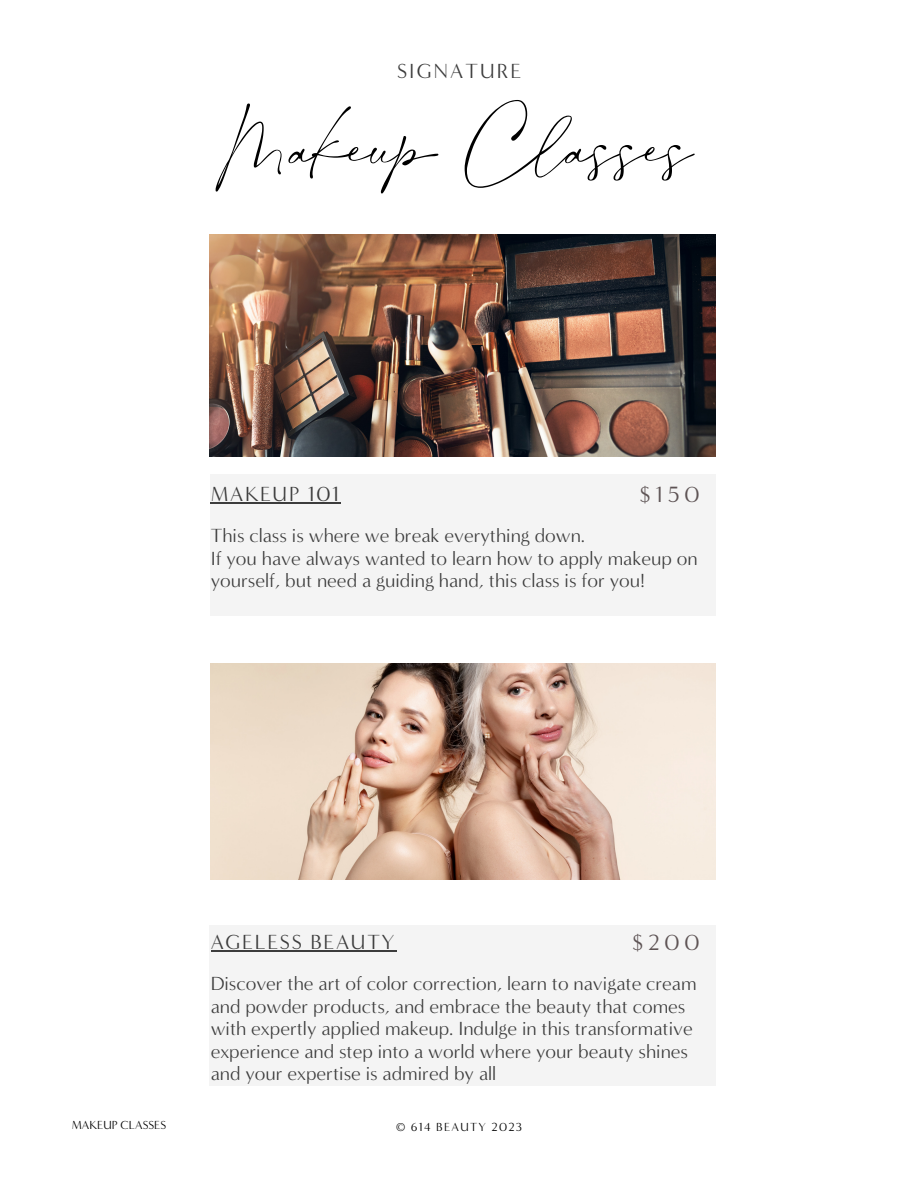
<style>
.page{position:relative;width:918px;height:1188px;background:#fff}
.page>*{position:absolute;margin:0;border:0;box-sizing:border-box;transform-origin:0 0}
.t1{font:105px "Salty Feathers";color:#000}
.t2{font:22.5px "Minerva Modern";letter-spacing:.215em;color:#5d5354}
.t3{font:21px "Minerva Modern";letter-spacing:.08em;color:#3c3c3c}
.t4{font:21px "Minerva Modern";letter-spacing:.1em;color:#3c3c3c}
.t5{font:19.5px/22.5px "Minerva Modern";color:#3c3c3c}
.t6{font:12px "Minerva Modern";letter-spacing:.105em;color:#000}
.t7{font:12px "Minerva Modern";color:#000}
</style>
<div class="page">
<div style="left:211px;top:474px;width:505px;height:142px;background:#f4f4f4"></div>
<img style="left:209px;top:235px;width:506px;height:221px">
<div style="left:209px;top:925px;width:506px;height:161px;background:#f4f4f4"></div>
<img style="left:211px;top:663px;width:505px;height:216px">
<hr style="left:211px;top:503px;width:130px;height:1px;background:#3c3c3c">
<hr style="left:211px;top:951px;width:185px;height:1px;background:#3c3c3c">
<p class="t4" style="left:397px;top:58px;width:126px">SIGNATURE</p>
<p class="t1" style="left:225px;top:100px;width:470px">Makeup Classes</p>
<p class="t3" style="left:211px;top:482px;width:130px">MAKEUP 101</p>
<p class="t2" style="left:640px;top:481px;width:62px">$150</p>
<p class="t5" style="left:211px;top:524px;width:376px">This class is where we break everything down.</p>
<p class="t5" style="left:211px;top:547px;width:489px">If you have always wanted to learn how to apply makeup on yourself, but need a guiding hand, this class is for you!</p>
<p class="t7" style="left:72px;top:1117px;width:96px">MAKEUP CLASSES</p>
<p class="t3" style="left:211px;top:930px;width:185px">AGELESS BEAUTY</p>
<p class="t2" style="left:632px;top:929px;width:69px">$200</p>
<p class="t5" style="left:211px;top:972px;width:487px">Discover the art of color correction, learn to navigate cream and powder products, and embrace the beauty that comes with expertly applied makeup. Indulge in this transformative experience and step into a world where your beauty shines and your expertise is admired by all</p>
<p class="t6" style="left:396px;top:1120px;width:127px">© 614 BEAUTY 2023</p>
</div>
